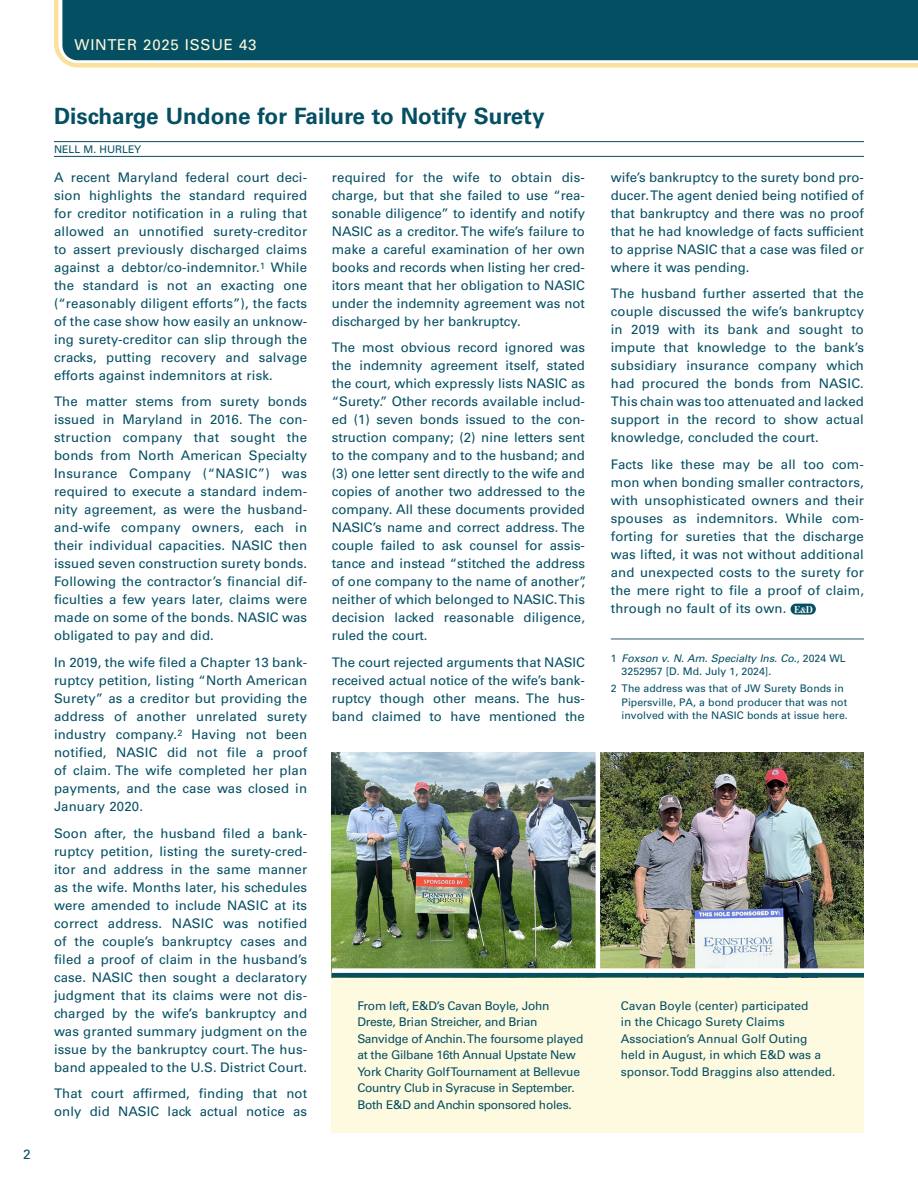
<style>
.page{position:relative;width:918px;height:1188px;background:#fff}
.page>*{position:absolute;margin:0;border:0;box-sizing:border-box;transform-origin:0 0}
.Headline{font:700 22.5px "Univers LT Std";color:#054f63}
.t1{font:15px "Univers LT Std";letter-spacing:.05em;color:#fefae0}
.t2{font:13.5px "Univers LT Std";color:#054f63}
.body_copy{font:13.2px/18px "Univers LT Std";color:#054f63;text-align:justify}
.t3{font:12px/16.5px "Univers LT Std";letter-spacing:-.02em;color:#054f63}
.t4{font:12px/16.5px "Univers LT Std";color:#054f63}
.footnotes{font:10.5px/13.5px "Univers LT Std";color:#054f63}
.author{font:10.5px "Univers LT Std";color:#054f63}
.t5{font:500 10.5px "Bodoni URW";color:#fff;scale:.95 1}
.s1{font-style:italic}
</style>
<div class="page">
<div style="left:332px;top:761px;width:532px;height:372px;background:#fefae0"></div>
<svg style="left:74px;top:67px;width:844px;height:1px"></svg>
<div style="left:54px;top:0;width:864px;height:67px;background:#fae19e"></div>
<div style="left:60px;top:0;width:858px;height:63px;background:#054f63"></div>
<img style="left:332px;top:753px;width:532px;height:215px">
<hr style="left:332px;top:973px;width:532px;height:4px;background:#054f63">
<div style="left:332px;top:968px;width:532px;height:5px;background:#fff"></div>
<hr style="left:611px;top:638px;width:253px;height:2px;background:#728fa0">
<div style="left:791px;top:604px;width:25px;height:11px;background:#054f63;border-radius:5px"></div>
<hr style="left:54px;top:141px;width:810px;height:1px;background:#054f63">
<hr style="left:54px;top:156px;width:810px;height:1px;background:#054f63">
<hr style="left:596px;top:742px;width:4px;height:231px;background:#fff">
<p class="t2" style="left:23px;top:1146px;width:9px">2</p>
<p class="t1" style="left:75px;top:36px;width:183px">WINTER 2025 ISSUE 43</p>
<p class="Headline" style="left:54px;top:103px;width:492px">Discharge Undone for Failure to Notify Surety</p>
<p class="author" style="left:54px;top:143px;width:89px">NELL M. HURLEY</p>
<p class="body_copy" style="left:54px;top:168px;width:255px">A recent Maryland federal court deci&shy;sion highlights the standard required for creditor notification in a ruling that allowed an unnotified surety-creditor to assert previously discharged claims against a debtor/co-indemnitor.<sup>1</sup> While the standard is not an exacting one (“reasonably diligent efforts”), the facts of the case show how easily an unknow&shy;ing surety-creditor can slip through the cracks, putting recovery and salvage efforts against indemnitors at risk.</p>
<p class="body_copy" style="left:54px;top:393px;width:255px">The matter stems from surety bonds issued in Maryland in 2016. The con&shy;struction company that sought the bonds from North American Specialty Insurance Company (“NASIC”) was required to execute a standard indem&shy;nity agreement, as were the husband&shy;and-wife company owners, each in their individual capacities. NASIC then issued seven construction surety bonds.<br>Following the contractor’s financial dif&shy;ficulties a few years later, claims were made on some of the bonds. NASIC was obligated to pay and did.</p>
<p class="body_copy" style="left:54px;top:653px;width:255px">In 2019, the wife filed a Chapter 13 bank&shy;ruptcy petition, listing “North American Surety” as a creditor but providing the address of another unrelated surety industry company.<sup>2</sup> Having not been notified, NASIC did not file a proof of claim. The wife completed her plan payments, and the case was closed in January 2020.</p>
<p class="body_copy" style="left:54px;top:824px;width:255px">Soon after, the husband filed a bank&shy;ruptcy petition, listing the surety-cred&shy;itor and address in the same manner as the wife. Months later, his schedules were amended to include NASIC at its correct address. NASIC was notified of the couple’s bankruptcy cases and filed a proof of claim in the husband’s case. NASIC then sought a declaratory judgment that its claims were not dis&shy;charged by the wife’s bankruptcy and was granted summary judgment on the issue by the bankruptcy court. The hus&shy;band appealed to the U.S. District Court.</p>
<p class="body_copy" style="left:54px;top:1085px;width:255px">That court affirmed, finding that not only did NASIC lack actual notice as</p>
<p class="body_copy" style="left:332px;top:168px;width:255px">required for the wife to obtain dis&shy;charge, but that she failed to use “rea&shy;sonable diligence” to identify and notify NASIC as a creditor. The wife’s failure to make a careful examination of her own books and records when listing her cred&shy;itors meant that her obligation to NASIC under the indemnity agreement was not discharged by her bankruptcy.</p>
<p class="body_copy" style="left:332px;top:339px;width:256px;text-align:left">The most obvious record ignored was the indemnity agreement itself, stated the court, which expressly lists NASIC as “Surety.” Other records available includ&shy;ed (1) seven bonds issued to the con&shy;struction company; (2) nine letters sent to the company and to the husband; and (3) one letter sent directly to the wife and copies of another two addressed to the company. All these documents provided NASIC’s name and correct address. The couple failed to ask counsel for assis&shy;tance and instead “stitched the address of one company to the name of another”, neither of which belonged to NASIC. This decision lacked reasonable diligence, ruled the court.</p>
<p class="body_copy" style="left:332px;top:653px;width:255px">The court rejected arguments that NASIC received actual notice of the wife’s bank&shy;ruptcy though other means. The hus&shy;band claimed to have mentioned the</p>
<p class="body_copy" style="left:611px;top:168px;width:255px">wife’s bankruptcy to the surety bond pro&shy;ducer. The agent denied being notified of that bankruptcy and there was no proof that he had knowledge of facts sufficient to apprise NASIC that a case was filed or where it was pending.</p>
<p class="body_copy" style="left:611px;top:285px;width:255px">The husband further asserted that the couple discussed the wife’s bankruptcy in 2019 with its bank and sought to impute that knowledge to the bank’s subsidiary insurance company which had procured the bonds from NASIC.<br>This chain was too attenuated and lacked support in the record to show actual knowledge, concluded the court.</p>
<p class="body_copy" style="left:611px;top:455px;width:255px">Facts like these may be all too com&shy;mon when bonding smaller contractors, with unsophisticated owners and their spouses as indemnitors. While com&shy;forting for sureties that the discharge was lifted, it was not without additional and unexpected costs to the surety for the mere right to file a proof of claim, through no fault of its own.</p>
<p class="t5" style="left:794px;top:603px;width:21px">E&amp;D</p>
<p class="footnotes" style="left:622px;top:651px;width:226px;text-indent:-11px">1 <span class="s1">Foxson v. N. Am. Specialty Ins. Co.</span>, 2024 WL<br>3252957 [D. Md. July 1, 2024].</p>
<p class="footnotes" style="left:622px;top:682px;width:228px;text-indent:-11px">2 The address was that of JW Surety Bonds in<br>Pipersville, PA, a bond producer that was not involved with the NASIC bonds at issue here.</p>
<p class="t3" style="left:357px;top:997px;width:227px">From left, E&amp;D’s Cavan Boyle, John Dreste, Brian Streicher, and Brian Sanvidge of Anchin. The foursome played at the Gilbane 16th Annual Upstate New York Charity Golf Tournament at Bellevue Country Club in Syracuse in September.<br>Both E&amp;D and Anchin sponsored holes.</p>
<p class="t4" style="left:621px;top:997px;width:216px">Cavan Boyle (center) participated<br>in the Chicago Surety Claims Association’s Annual Golf Outing<br>held in August, in which E&amp;D was a sponsor. Todd Braggins also attended.</p>
</div>
